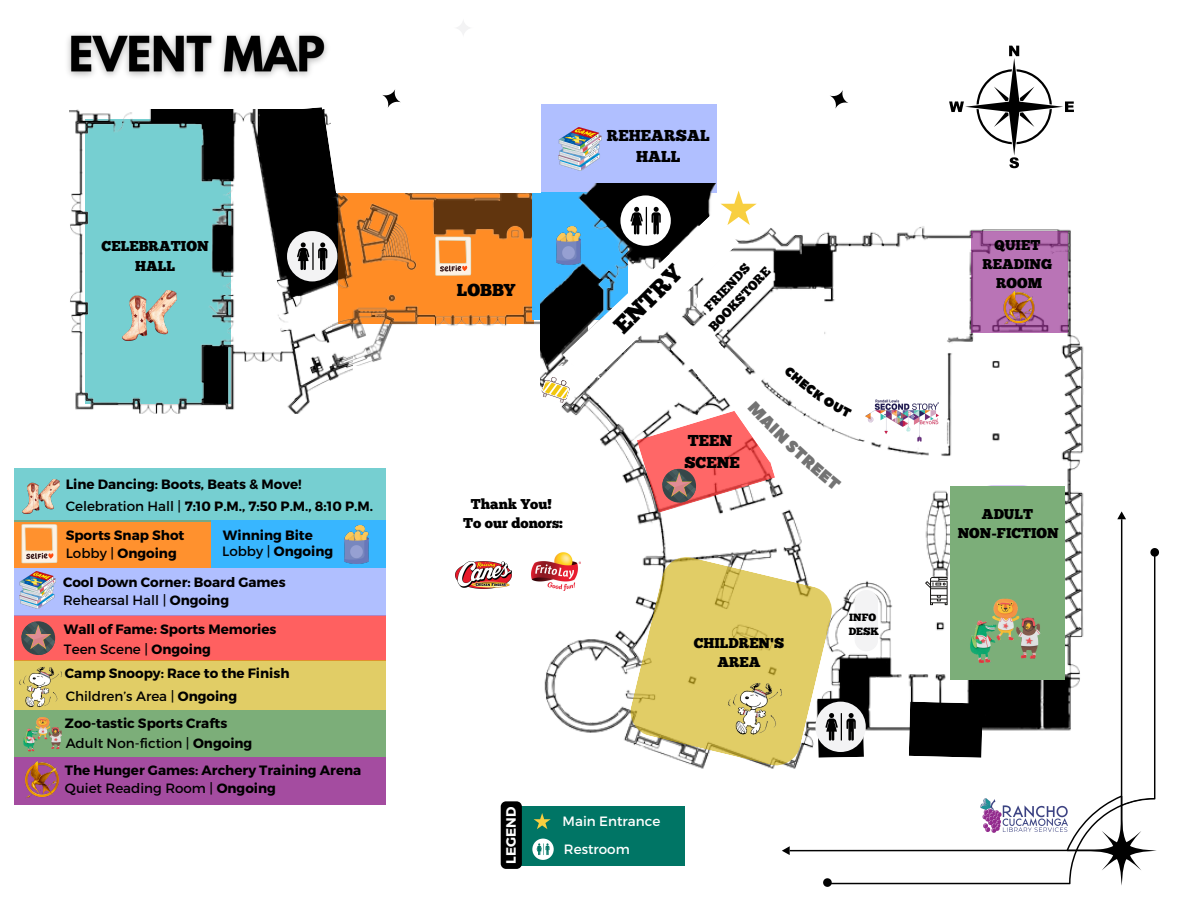
<style>
.page{position:relative;width:1188px;height:918px;background:#fff}
.page>*{position:absolute;margin:0;border:0;box-sizing:border-box;transform-origin:0 0}
.t1{font:24px "Chunk Five";color:#000}
.t2{font:17.25px "Chunk Five";color:#000}
.t3{font:15.75px/21.3px "Chunk Five";color:#000}
.t4{font:14.25px/19.2px "Chunk Five";color:#000;text-align:center}
.t5{font:700 13.5px "Montserrat";color:#000}
.t6{font:13.5px "Montserrat";color:#000}
.t7{font:13.5px "Montserrat";color:#fff}
.t8{font:700 13.5px "Montserrat";color:#fff}
.t9{font:12.75px/17px "Chunk Five";color:#000;text-align:center}
.t10{font:10.5px "Chunk Five";color:#000}
.s1{font-weight:400}
.s2{font-weight:700}
</style>
<div class="page">
<img style="left:69px;top:109px;width:284px;height:304px">
<svg style="left:531px;top:105px;width:185px;height:88px;background:#a3b1ec"></svg>
<img style="left:332px;top:193px;width:200px;height:172px">
<svg style="left:287px;top:231px;width:50px;height:50px"></svg>
<svg style="left:949px;top:46px;width:125px;height:122px"></svg>
<div style="left:331px;top:104px;width:209px;height:89px;background:#fff"></div>
<svg style="left:277px;top:107px;width:60px;height:96px;background:#1f1f1f"></svg>
<svg style="left:382px;top:89px;width:19px;height:19px"></svg>
<svg style="left:830px;top:90px;width:18px;height:19px"></svg>
<div style="left:511px;top:806px;width:173px;height:60px;background:#007565"></div>
<div style="left:14px;top:521px;width:199px;height:47px;background:#ff912e"></div>
<div style="left:14px;top:468px;width:372px;height:54px;background:#76cfd1"></div>
<div style="left:14px;top:615px;width:372px;height:45px;background:#ff6060"></div>
<div style="left:14px;top:568px;width:372px;height:48px;background:#b0bfff"></div>
<div style="left:14px;top:710px;width:372px;height:47px;background:#7cae79"></div>
<div style="left:14px;top:757px;width:372px;height:48px;background:#a44ca0"></div>
<div style="left:211px;top:521px;width:175px;height:47px;background:#38b6ff"></div>
<div style="left:14px;top:660px;width:372px;height:50px;background:#e1cd66"></div>
<img style="left:19px;top:667px;width:43px;height:41px">
<svg style="left:26px;top:672px;width:25px;height:35px"></svg>
<img style="left:38px;top:670px;width:14px;height:9px">
<img style="left:23px;top:717px;width:39px;height:35px">
<img style="left:123px;top:291px;width:54px;height:49px">
<img style="left:22px;top:480px;width:37px;height:33px">
<svg style="left:435px;top:237px;width:36px;height:39px"></svg>
<svg style="left:21px;top:524px;width:36px;height:40px"></svg>
<img style="left:344px;top:526px;width:25px;height:38px">
<img style="left:25px;top:761px;width:34px;height:37px">
<svg style="left:21px;top:622px;width:34px;height:33px"></svg>
<img style="left:559px;top:128px;width:42px;height:42px">
<img style="left:20px;top:572px;width:36px;height:37px">
<img style="left:455px;top:561px;width:56px;height:27px">
<img style="left:531px;top:568px;width:1px;height:12px">
<img style="left:67px;top:34px;width:260px;height:43px">
<div style="left:501px;top:801px;width:21px;height:68px;background:#000;border-radius:5px"></div>
<svg style="left:532px;top:191px;width:627px;height:696px"></svg>
<p class="t3" style="left:607px;top:126px;width:104px;text-align:center">REHEARSAL<br>HALL</p>
<h3 class="t4" style="left:102px;top:238px;width:109px">CELEBRATION<br>HALL</h3>
<h3 class="t4" style="left:982px;top:236px;width:71px">QUIET<br>READING</h3>
<p class="t4" style="left:996px;top:275px;width:47px">ROOM</p>
<p class="t1" style="left:611px;top:323px;width:87px;rotate:-45deg">ENTRY</p>
<h5 class="t9" style="left:694px;top:313px;width:85px;rotate:-47deg">FRIENDS<br>BOOKSTORE</h5>
<p class="t2" style="left:457px;top:283px;width:60px">LOBBY</p>
<p class="t5" style="left:66px;top:475px;width:237px">Line Dancing: Boots, Beats &amp; Move!</p>
<p class="t5" style="left:66px;top:497px;width:309px"><span class="s1">Celebration Hall |</span> 7:10 P.M., 7:50 P.M., 8:10 P.M.</p>
<p class="t5" style="left:66px;top:544px;width:113px"><span class="s1">Lobby |</span> Ongoing</p>
<h6 class="t5" style="left:223px;top:526px;width:91px">Winning Bite</h6>
<h5 class="t5" style="left:66px;top:526px;width:120px">Sports Snap Shot</h5>
<p class="t5" style="left:222px;top:543px;width:113px"><span class="s1">Lobby |</span> Ongoing</p>
<p class="t5" style="left:63px;top:573px;width:224px">Cool Down Corner: Board Games</p>
<p class="t6" style="left:63px;top:592px;width:168px">Rehearsal Hall | <span class="s2">Ongoing</span></p>
<p class="t5" style="left:64px;top:620px;width:214px">Wall of Fame: Sports Memories</p>
<p class="t6" style="left:64px;top:640px;width:148px">Teen Scene | <span class="s2">Ongoing</span></p>
<p class="t5" style="left:65px;top:664px;width:226px">Camp Snoopy: Race to the Finish</p>
<p class="t6" style="left:66px;top:687px;width:173px">Children’s Area | <span class="s2">Ongoing</span></p>
<p class="t5" style="left:65px;top:714px;width:164px">Zoo-tastic Sports Crafts</p>
<h6 class="t6" style="left:66px;top:734px;width:188px">Adult Non-fiction | <span class="s2">Ongoing</span></h6>
<p class="t5" style="left:65px;top:761px;width:298px">The Hunger Games: Archery Training Arena</p>
<p class="t6" style="left:65px;top:780px;width:213px">Quiet Reading Room | <span class="s2">Ongoing</span></p>
<p class="t4" style="left:471px;top:496px;width:83px">Thank You!</p>
<p class="t4" style="left:463px;top:515px;width:101px">To our donors:</p>
<p class="t3" style="left:684px;top:432px;width:57px">TEEN<br>SCENE</p>
<p class="t4" style="left:694px;top:635px;width:92px">CHILDREN'S<br>AREA</p>
<p class="t8" style="left:502px;top:864px;width:58px;rotate:-90deg">LEGEND</p>
<p class="t7" style="left:563px;top:812px;width:99px">Main Entrance</p>
<p class="t7" style="left:564px;top:840px;width:67px">Restroom</p>
<p class="t10" style="left:849px;top:613px;width:29px">INFO</p>
<p class="t10" style="left:849px;top:627px;width:32px">DESK</p>
<p class="t4" style="left:982px;top:506px;width:53px">ADULT</p>
<h5 class="t4" style="left:958px;top:525px;width:103px">NON-FICTION</h5>
</div>
